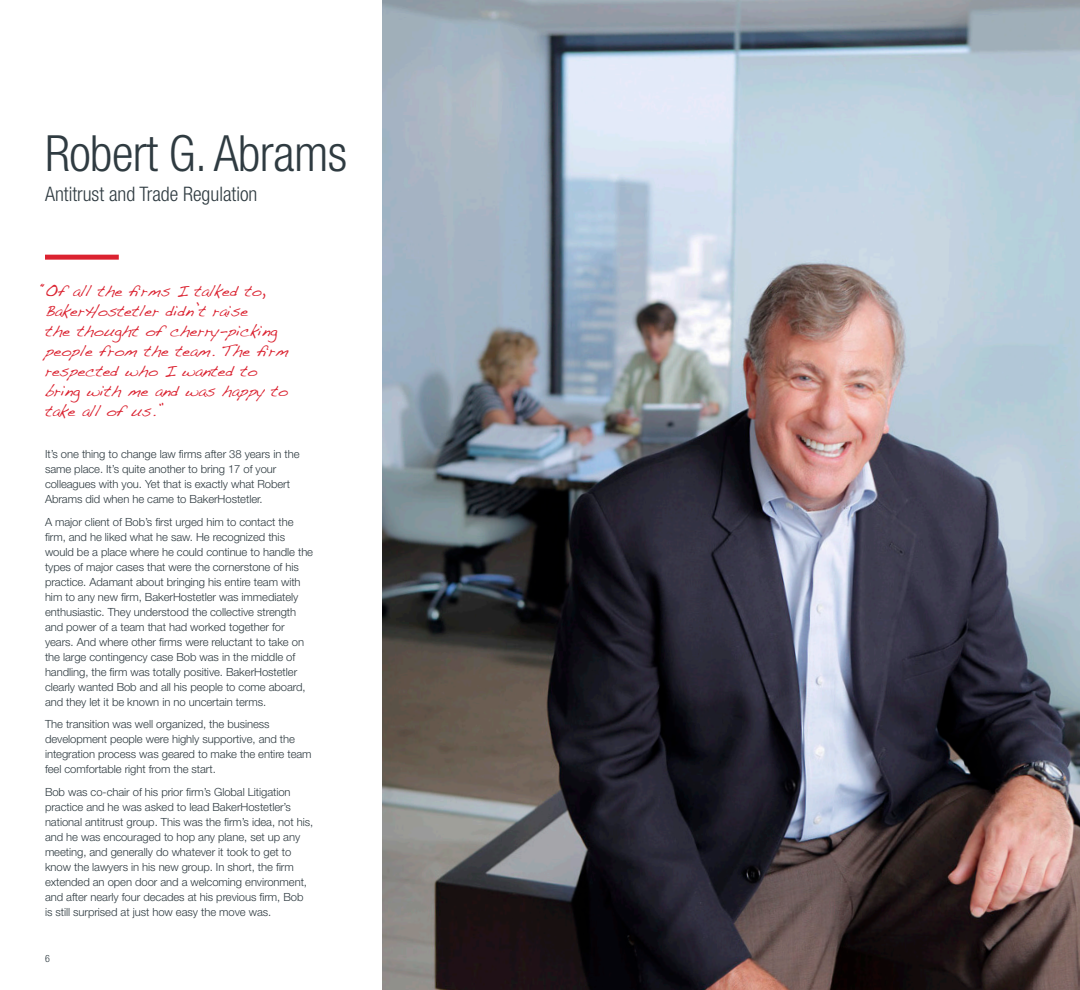
<style>
.page{position:relative;width:1080px;height:990px;background:#fff}
.page>*{position:absolute;margin:0;border:0;box-sizing:border-box;transform-origin:0 0}
.t1{font:300 condensed 50px "Helvetica Neue LT Std";letter-spacing:-.01em;color:#2f3b41}
.t2{font:300 condensed 20px "Helvetica Neue LT Std";color:#2f3b41}
.t3{font:15.75px/20px "Handwriting Dakota";letter-spacing:-.005em;color:#db2230}
.t4{font:300 11.25px/15px "Helvetica Neue LT Std";letter-spacing:-.005em;color:#2f3b41}
.t5{font:300 condensed 10px "Helvetica Neue LT Std";color:#2f3b41}
</style>
<div class="page">
<img style="left:382px;top:0;width:698px;height:990px">
<div style="left:45px;top:255px;width:74px;height:5px;background:#db2230"></div>
<p class="t1" style="left:45px;top:124px;width:304px">Robert G. Abrams</p>
<p class="t2" style="left:45px;top:182px;width:214px">Antitrust and Trade Regulation</p>
<p class="t3" style="left:41px;top:281px;width:249px">“Of all the firms I talked to,<br>BakerHostetler didn’t raise<br>the thought of cherry-picking people from the team. The firm respected who I wanted to bring with me and was happy to take all of us.”</p>
<p class="t4" style="left:45px;top:446px;width:256px">It’s one thing to change law firms after 38 years in the same place. It’s quite another to bring 17 of your colleagues with you. Yet that is exactly what Robert Abrams did when he came to BakerHostetler.</p>
<p class="t4" style="left:45px;top:514px;width:270px">A major client of Bob’s first urged him to contact the firm, and he liked what he saw. He recognized this would be a place where he could continue to handle the types of major cases that were the cornerstone of his practice. Adamant about bringing his entire team with him to any new firm, BakerHostetler was immediately enthusiastic. They understood the collective strength and power of a team that had worked together for years. And where other firms were reluctant to take on the large contingency case Bob was in the middle of handling, the firm was totally positive. BakerHostetler clearly wanted Bob and all his people to come aboard, and they let it be known in no uncertain terms.</p>
<p class="t4" style="left:45px;top:716px;width:268px">The transition was well organized, the business development people were highly supportive, and the integration process was geared to make the entire team feel comfortable right from the start.</p>
<p class="t4" style="left:45px;top:784px;width:270px">Bob was co-chair of his prior firm’s Global Litigation practice and he was asked to lead BakerHostetler’s national antitrust group. This was the firm’s idea, not his, and he was encouraged to hop any plane, set up any meeting, and generally do whatever it took to get to know the lawyers in his new group. In short, the firm extended an open door and a welcoming environment, and after nearly four decades at his previous firm, Bob is still surprised at just how easy the move was.</p>
<p class="t5" style="left:45px;top:953px;width:6px">6</p>
</div>
